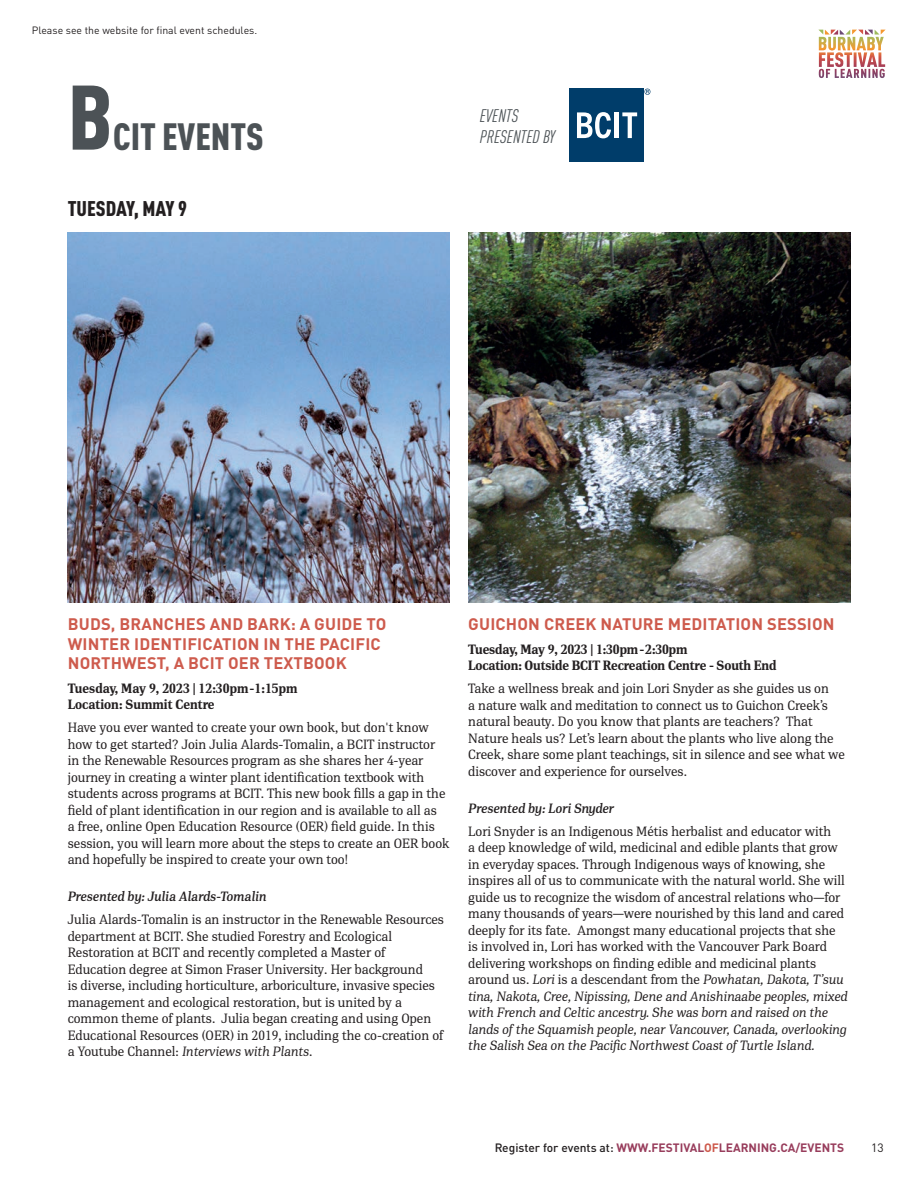
<style>
.page{position:relative;width:918px;height:1188px;background:#fff}
.page>*{position:absolute;margin:0;border:0;box-sizing:border-box;transform-origin:0 0}
.t1{font:900 condensed 90px "DIN Pro";color:#4c5256}
.t2{font:900 condensed 37.5px "DIN Pro";color:#4c5256}
.t3{font:900 condensed 21px "DIN Pro";color:#231f20}
.t4{font:italic condensed 18px "DIN Pro";color:#4c5256}
.t5{font:700 16.5px/19.5px "DIN Pro";letter-spacing:.01em;color:#ce5b4d}
.t6{font:13.5px/16.5px "PFDIN Serif";color:#231f20}
.t7{font:700 13.5px/16.5px "PFDIN Serif";letter-spacing:-.01em;color:#231f20}
.t8{font:italic 500 13.5px "PFDIN Serif";color:#231f20}
.t9{font:700 12px "DIN Pro";color:#983d5c}
.t10{font:12px "DIN Pro";color:#231f20}
.t11{font:10.5px "DIN Pro";color:#231f20}
.s1{font-style:italic}
.s2{font-weight:500;color:#231f20}
.s3{color:#ce5b4d}
</style>
<div class="page">
<svg style="left:818px;top:30px;width:68px;height:48px"></svg>
<div style="left:569px;top:89px;width:75px;height:73px;background:#003d6a"></div>
<svg style="left:577px;top:112px;width:34px;height:26px"></svg>
<hr style="left:615px;top:112px;width:4px;height:26px;background:#fff">
<svg style="left:622px;top:112px;width:15px;height:26px"></svg>
<svg style="left:644px;top:89px;width:6px;height:6px"></svg>
<img style="left:68px;top:232px;width:382px;height:371px">
<img style="left:468px;top:232px;width:382px;height:371px">
<p class="t11" style="left:32px;top:22px;width:227px">Please see the website for final event schedules.</p>
<h1 class="t1" style="left:68px;top:49px;width:47px">B</h1>
<h3 class="t4" style="left:480px;top:103px;width:40px">EVENTS</h3>
<h2 class="t2" style="left:113px;top:108px;width:152px">CIT EVENTS</h2>
<h3 class="t4" style="left:480px;top:125px;width:77px">PRESENTED BY</h3>
<h3 class="t3" style="left:68px;top:193px;width:121px">TUESDAY, MAY 9</h3>
<p class="t5" style="left:68px;top:614px;width:320px">BUDS, BRANCHES AND BARK: A GUIDE TO<br>WINTER IDENTIFICATION IN THE PACIFIC<br>NORTHWEST, A BCIT OER TEXTBOOK</p>
<p class="t7" style="left:68px;top:680px;width:231px">Tuesday, May 9, 2023 | 12:30pm-1:15pm<br>Location: Summit Centre</p>
<p class="t6" style="left:68px;top:719px;width:383px">Have you ever wanted to create your own book, but don't know how to get started? Join Julia Alards-Tomalin, a BCIT instructor in the Renewable Resources program as she shares her 4-year journey in creating a winter plant identification textbook with students across programs at BCIT. This new book fills a gap in the field of plant identification in our region and is available to all as<br>a free, online Open Education Resource (OER) field guide. In this session, you will learn more about the steps to create an OER book and hopefully be inspired to create your own too!</p>
<p class="t8" style="left:68px;top:888px;width:200px">Presented by: Julia Alards-Tomalin</p>
<p class="t6" style="left:68px;top:911px;width:378px">Julia Alards-Tomalin is an instructor in the Renewable Resources department at BCIT. She studied Forestry and Ecological Restoration at BCIT and recently completed a Master of Education degree at Simon Fraser University. Her background<br>is diverse, including horticulture, arboriculture, invasive species management and ecological restoration, but is united by a common theme of plants. Julia began creating and using Open Educational Resources (OER) in 2019, including the co-creation of a Youtube Channel: <span class="s1">Interviews with Plants</span>.</p>
<p class="t5" style="left:468px;top:614px;width:368px">GUICHON CREEK NATURE MEDITATION SESSION</p>
<p class="t7" style="left:468px;top:641px;width:310px">Tuesday, May 9, 2023 | 1:30pm-2:30pm<br>Location: Outside BCIT Recreation Centre - South End</p>
<p class="t6" style="left:468px;top:680px;width:378px">Take a wellness break and join Lori Snyder as she guides us on<br>a nature walk and meditation to connect us to Guichon Creek’s natural beauty. Do you know that plants are teachers? That Nature heals us? Let’s learn about the plants who live along the Creek, share some plant teachings, sit in silence and see what we discover and experience for ourselves.</p>
<p class="t8" style="left:468px;top:799px;width:147px">Presented by: Lori Snyder</p>
<p class="t6" style="left:468px;top:823px;width:381px">Lori Snyder is an Indigenous Métis herbalist and educator with<br>a deep knowledge of wild, medicinal and edible plants that grow in everyday spaces. Through Indigenous ways of knowing, she inspires all of us to communicate with the natural world. She will guide us to recognize the wisdom of ancestral relations who—for many thousands of years—were nourished by this land and cared deeply for its fate. Amongst many educational projects that she is involved in, Lori has worked with the Vancouver Park Board delivering workshops on finding edible and medicinal plants around us. <span class="s1">Lori</span> is a descendant from the <span class="s1">Powhatan, Dakota, T’suu tina, Nakota, Cree, Nipissing, Dene and Anishinaabe peoples, mixed with French and Celtic ancestry. She was born and raised on the lands of the Squamish people, near Vancouver, Canada, overlooking the Salish Sea on the Pacific Northwest Coast of Turtle Island.</span></p>
<p class="t9" style="left:495px;top:1138px;width:351px"><span class="s2">Register for events at:</span> WWW.FESTIVAL<span class="s3">OF</span>LEARNING.CA/EVENTS</p>
<p class="t10" style="left:871px;top:1138px;width:14px">13</p>
</div>
